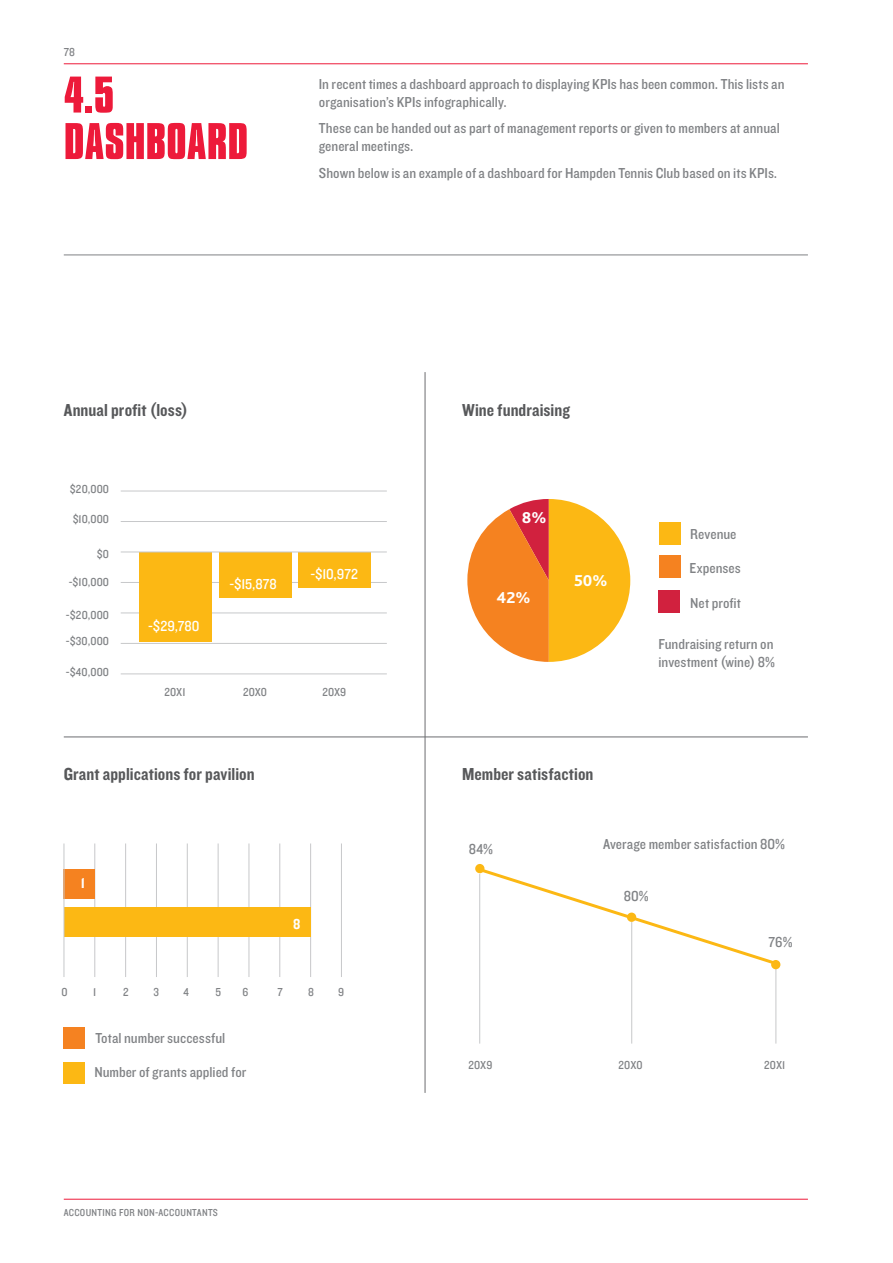
<style>
.page{position:relative;width:893px;height:1263px;background:#fff}
.page>*{position:absolute;margin:0;border:0;box-sizing:border-box;transform-origin:0 0}
.Sub_Headers_CAPS{font:54px/46.5px "Compacta Bld";letter-spacing:.01em;color:#ed1a3a}
.Sub_Small_Grey{font:18px "Knockout 50 Welterweight";letter-spacing:.005em;color:#57585a}
.t1{font:800 16.5px "Bliss Pro";color:#fff}
.Body{font:15px/18px "Knockout 30 Junior Welterwt";color:#808285}
.Body-2{font:15px "Knockout 30 Junior Welterwt";letter-spacing:.01em;color:#fff}
.Sub_Small_Grey-2{font:15px "Knockout 50 Welterweight";color:#fff}
.Table_body{font:12px "Knockout 30 Junior Welterwt";letter-spacing:.01em;color:#808285}
.Table_body_centre{font:12px "Knockout 30 Junior Welterwt";letter-spacing:.005em;color:#808285}
.t2{font:10.5px "Knockout 30 Junior Welterwt";letter-spacing:.03em;color:#808285}
</style>
<div class="page">
<hr style="left:64px;top:255px;width:744px;height:1px;background:#808285">
<hr style="left:64px;top:737px;width:744px;height:1px;background:#6c6d70">
<div style="left:659px;top:522px;width:21px;height:22px;background:#fcb814"></div>
<div style="left:658px;top:590px;width:22px;height:22px;background:#d1213e"></div>
<div style="left:659px;top:556px;width:21px;height:22px;background:#f58220"></div>
<hr style="left:479px;top:874px;width:1px;height:169px;background:#c7c8ca">
<hr style="left:631px;top:922px;width:1px;height:121px;background:#c7c8ca">
<hr style="left:776px;top:966px;width:1px;height:77px;background:#c7c8ca">
<div style="left:475px;top:864px;width:9px;height:9px;background:#fcb814;border-radius:50%"></div>
<div style="left:771px;top:960px;width:9px;height:9px;background:#fcb814;border-radius:50%"></div>
<svg style="left:476px;top:866px;width:304px;height:101px"></svg>
<hr style="left:425px;top:372px;width:1px;height:721px;background:#6c6d70">
<hr style="left:121px;top:491px;width:266px;height:1px;background:#c7c8ca">
<hr style="left:121px;top:613px;width:266px;height:1px;background:#c7c8ca">
<hr style="left:121px;top:521px;width:266px;height:1px;background:#c7c8ca">
<hr style="left:121px;top:582px;width:266px;height:1px;background:#c7c8ca">
<hr style="left:121px;top:643px;width:266px;height:1px;background:#c7c8ca">
<hr style="left:121px;top:674px;width:266px;height:1px;background:#c7c8ca">
<div style="left:139px;top:552px;width:73px;height:90px;background:#fcb814"></div>
<div style="left:219px;top:552px;width:72px;height:45px;background:#fcb814"></div>
<div style="left:298px;top:552px;width:73px;height:36px;background:#fcb814"></div>
<hr style="left:156px;top:843px;width:1px;height:134px;background:#c7c8ca">
<hr style="left:249px;top:843px;width:1px;height:134px;background:#c7c8ca">
<hr style="left:95px;top:843px;width:1px;height:134px;background:#c7c8ca">
<hr style="left:187px;top:843px;width:1px;height:134px;background:#c7c8ca">
<hr style="left:280px;top:843px;width:1px;height:134px;background:#c7c8ca">
<hr style="left:125px;top:843px;width:1px;height:134px;background:#c7c8ca">
<hr style="left:218px;top:843px;width:1px;height:134px;background:#c7c8ca">
<hr style="left:310px;top:843px;width:1px;height:134px;background:#c7c8ca">
<hr style="left:341px;top:843px;width:1px;height:134px;background:#c7c8ca">
<div style="left:64px;top:869px;width:31px;height:29px;background:#f58220"></div>
<div style="left:64px;top:908px;width:246px;height:29px;background:#fcb814"></div>
<svg style="left:467px;top:499px;width:163px;height:163px"></svg>
<div style="left:64px;top:1062px;width:21px;height:21px;background:#fcb814"></div>
<div style="left:64px;top:1027px;width:21px;height:21px;background:#f58221"></div>
<hr style="left:64px;top:843px;width:1px;height:134px;background:#c7c8ca">
<hr style="left:121px;top:552px;width:266px;height:1px;background:#c7c8ca">
<hr style="left:64px;top:1199px;width:744px;height:1px;background:#ed1a3a">
<hr style="left:64px;top:64px;width:744px;height:1px;background:#ed1a3a">
<p class="Table_body" style="left:64px;top:44px;width:13px">78</p>
<p class="Sub_Headers_CAPS" style="left:64px;top:76px;width:186px">4.5<br>DASHBOARD</p>
<p class="Body" style="left:319px;top:74px;width:467px">In recent times a dashboard approach to displaying KPIs has been common. This lists an organisation’s KPIs infographically.</p>
<p class="Body" style="left:319px;top:118px;width:462px">These can be handed out as part of management reports or given to members at annual general meetings.</p>
<p class="Body" style="left:319px;top:163px;width:460px">Shown below is an example of a dashboard for Hampden Tennis Club based on its KPIs.</p>
<p class="Sub_Small_Grey" style="left:64px;top:398px;width:126px">Annual profit (loss)</p>
<p class="Table_body" style="left:70px;top:481px;width:41px">$20,000</p>
<p class="Table_body" style="left:73px;top:511px;width:38px">$10,000</p>
<p class="Table_body" style="left:97px;top:545px;width:14px">$0</p>
<p class="Table_body" style="left:69px;top:574px;width:42px">-$10,000</p>
<p class="Table_body" style="left:66px;top:606px;width:45px">-$20,000</p>
<p class="Table_body" style="left:66px;top:633px;width:45px">-$30,000</p>
<p class="Table_body" style="left:66px;top:664px;width:45px">-$40,000</p>
<p class="Body-2" style="left:148px;top:616px;width:53px">-$29,780</p>
<p class="Body-2" style="left:230px;top:574px;width:49px">-$15,878</p>
<p class="Body-2" style="left:310px;top:564px;width:49px">-$10,972</p>
<p class="Sub_Small_Grey" style="left:462px;top:398px;width:109px">Wine fundraising</p>
<p class="t1" style="left:522px;top:508px;width:26px">8%</p>
<p class="t1" style="left:496px;top:587px;width:35px">42%</p>
<p class="t1" style="left:574px;top:570px;width:35px">50%</p>
<p class="Body" style="left:690px;top:524px;width:48px">Revenue</p>
<p class="Body" style="left:690px;top:558px;width:53px">Expenses</p>
<p class="Body" style="left:690px;top:593px;width:52px">Net profit</p>
<p class="Body" style="left:658px;top:634px;width:118px">Fundraising return on investment (wine) 8%</p>
<p class="Table_body_centre" style="left:164px;top:684px;width:23px">20X1</p>
<p class="Table_body_centre" style="left:243px;top:684px;width:26px">20X0</p>
<p class="Table_body_centre" style="left:322px;top:684px;width:25px">20X9</p>
<p class="Sub_Small_Grey" style="left:64px;top:762px;width:192px">Grant applications for pavilion</p>
<p class="Sub_Small_Grey-2" style="left:81px;top:873px;width:6px">1</p>
<p class="Sub_Small_Grey-2" style="left:293px;top:914px;width:9px">8</p>
<p class="Table_body_centre" style="left:62px;top:984px;width:8px">0</p>
<p class="Table_body_centre" style="left:93px;top:984px;width:5px">1</p>
<p class="Table_body_centre" style="left:123px;top:984px;width:7px">2</p>
<p class="Table_body_centre" style="left:154px;top:984px;width:7px">3</p>
<p class="Table_body_centre" style="left:183px;top:984px;width:7px">4</p>
<p class="Table_body_centre" style="left:215px;top:984px;width:7px">5</p>
<p class="Table_body_centre" style="left:242px;top:984px;width:7px">6</p>
<p class="Table_body_centre" style="left:277px;top:984px;width:7px">7</p>
<p class="Table_body_centre" style="left:308px;top:984px;width:7px">8</p>
<p class="Table_body_centre" style="left:338px;top:984px;width:7px">9</p>
<p class="Body" style="left:95px;top:1028px;width:131px">Total number successful</p>
<p class="Body" style="left:94px;top:1063px;width:153px">Number of grants applied for</p>
<p class="t2" style="left:64px;top:1206px;width:156px">ACCOUNTING FOR NON-ACCOUNTANTS</p>
<p class="Sub_Small_Grey" style="left:462px;top:762px;width:133px">Member satisfaction</p>
<p class="Body" style="left:469px;top:840px;width:25px">84%</p>
<p class="Body" style="left:603px;top:834px;width:183px">Average member satisfaction 80%</p>
<p class="Body" style="left:624px;top:886px;width:26px">80%</p>
<p class="Body" style="left:769px;top:932px;width:25px">76%</p>
<p class="Table_body_centre" style="left:468px;top:1057px;width:25px">20X9</p>
<p class="Table_body_centre" style="left:619px;top:1057px;width:26px">20X0</p>
<p class="Table_body_centre" style="left:764px;top:1057px;width:23px">20X1</p>
</div>
